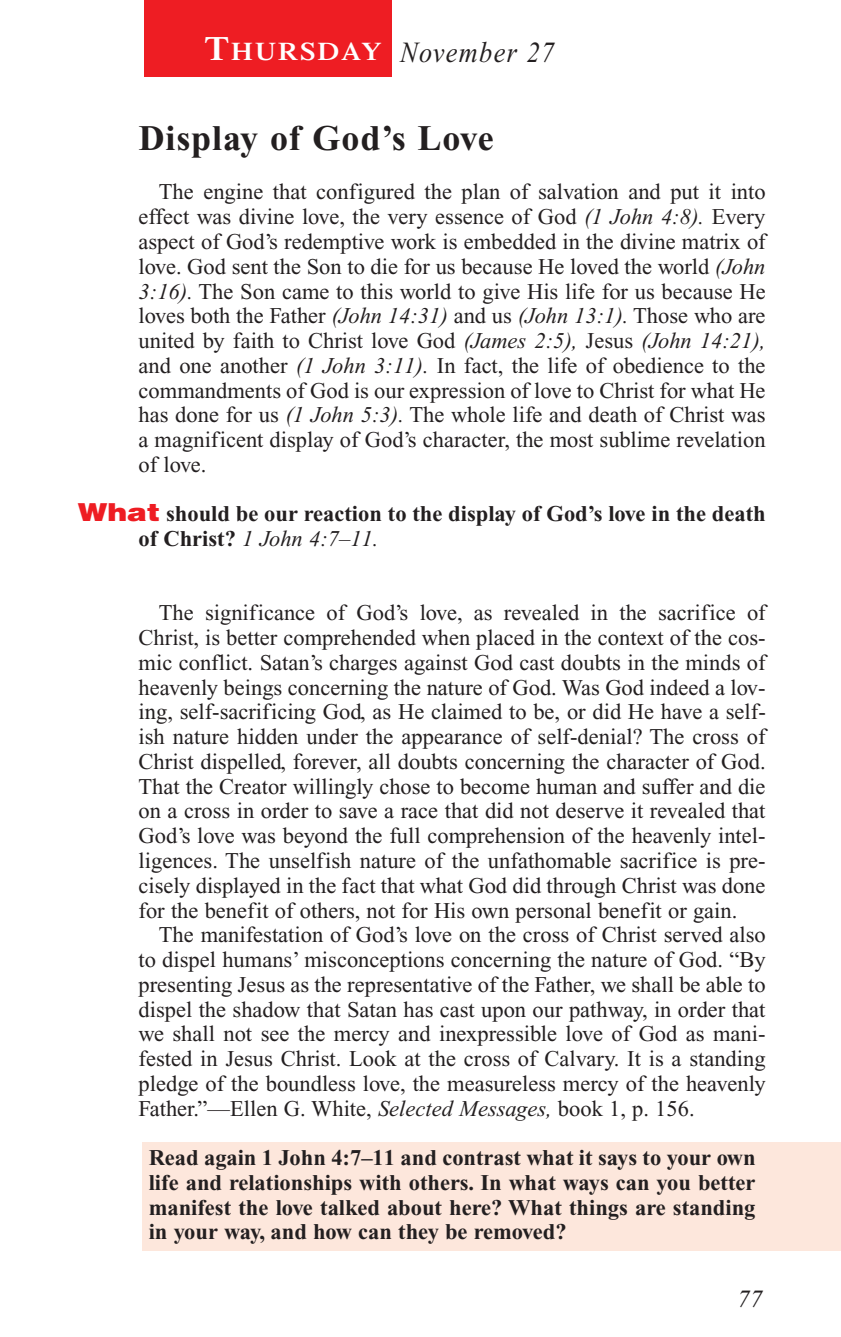
<style>
.page{position:relative;width:841px;height:1337px;background:#fff}
.page>*{position:absolute;margin:0;border:0;box-sizing:border-box;transform-origin:0 0}
.t1{font:700 36px "Times New Roman";letter-spacing:.025em;color:#231f20}
.t2{font:italic 29.25px "Times New Roman";letter-spacing:.05em;color:#231f20;scale:.9 1}
.t3{font:italic 24.75px "Times New Roman";color:#231f20}
.t4{font:22.5px/24.8px "Times New Roman";color:#231f20;text-align:justify}
.t5{font:700 22.5px/24.8px "Times New Roman";color:#231f20}
.s1{font-family:"Times";font-weight:600;font-style:normal;font-size:33.75px;color:#fff}
.s2{font-family:"Times";font-weight:600;font-style:normal;font-size:25.2px;color:#fff}
.s3{font-style:italic}
.s4{font-family:"Helvetica";font-weight:900;font-size:24.75px;color:#ee1d23}
.s5{font-weight:400;font-style:italic}
</style>
<div class="page">
<div style="left:142px;top:1142px;width:698px;height:108px;background:#fde7dc"></div>
<div style="left:144px;top:0;width:248px;height:77px;background:#ee1d23"></div>
<h2 class="t2" style="left:204px;top:42px;width:390px"><span class="s1">T</span><span class="s2">HURSDAY</span> November 27</h2>
<h1 class="t1" style="left:138px;top:126px;width:356px">Display of God’s Love</h1>
<p class="t4" style="left:138px;top:182px;width:628px;text-indent:20px">The engine that configured the plan of salvation and put it into effect was divine love, the very essence of God <span class="s3">(1 John 4:8).</span> Every aspect of God’s redemptive work is embedded in the divine matrix of love. God sent the Son to die for us because He loved the world <span class="s3">(John 3:16).</span> The Son came to this world to give His life for us because He loves both the Father <span class="s3">(John 14:31)</span> and us <span class="s3">(John 13:1).</span> Those who are united by faith to Christ love God <span class="s3">(James 2:5),</span> Jesus <span class="s3">(John 14:21), </span>and one another <span class="s3">(1 John 3:11).</span> In fact, the life of obedience to the commandments of God is our expression of love to Christ for what He has done for us <span class="s3">(1 John 5:3).</span> The whole life and death of Christ was a magnificent display of God’s character, the most sublime revelation of love.</p>
<p class="t5" style="left:138px;top:504px;width:628px;text-indent:-61px"><span class="s4">What</span> should be our reaction to the display of God’s love in the death of Christ? <span class="s5">1 John 4:7–11.</span></p>
<p class="t4" style="left:138px;top:602px;width:628px;text-indent:20px">The significance of God’s love, as revealed in the sacrifice of Christ, is better comprehended when placed in the context of the cos&shy;mic conflict. Satan’s charges against God cast doubts in the minds of heavenly beings concerning the nature of God. Was God indeed a lov&shy;ing, self-sacrificing God, as He claimed to be, or did He have a self&shy;ish nature hidden under the appearance of self-denial? The cross of Christ dispelled, forever, all doubts concerning the character of God.<br>That the Creator willingly chose to become human and suffer and die on a cross in order to save a race that did not deserve it revealed that God’s love was beyond the full comprehension of the heavenly intel&shy;ligences. The unselfish nature of the unfathomable sacrifice is pre&shy;cisely displayed in the fact that what God did through Christ was done for the benefit of others, not for His own personal benefit or gain.</p>
<p class="t4" style="left:138px;top:924px;width:628px;text-indent:20px">The manifestation of God’s love on the cross of Christ served also to dispel humans’ misconceptions concerning the nature of God. “By presenting Jesus as the representative of the Father, we shall be able to dispel the shadow that Satan has cast upon our pathway, in order that we shall not see the mercy and inexpressible love of God as mani&shy;fested in Jesus Christ. Look at the cross of Calvary. It is a standing pledge of the boundless love, the measureless mercy of the heavenly Father.”—Ellen G. White, <span class="s3">Selected Messages,</span> book 1, p. 156.</p>
<p class="t5" style="left:149px;top:1147px;width:608px;text-align:justify">Read again 1 John 4:7–11 and contrast what it says to your own life and relationships with others. In what ways can you better manifest the love talked about here? What things are standing in your way, and how can they be removed?</p>
<p class="t3" style="left:737px;top:1289px;width:26px">77</p>
</div>
